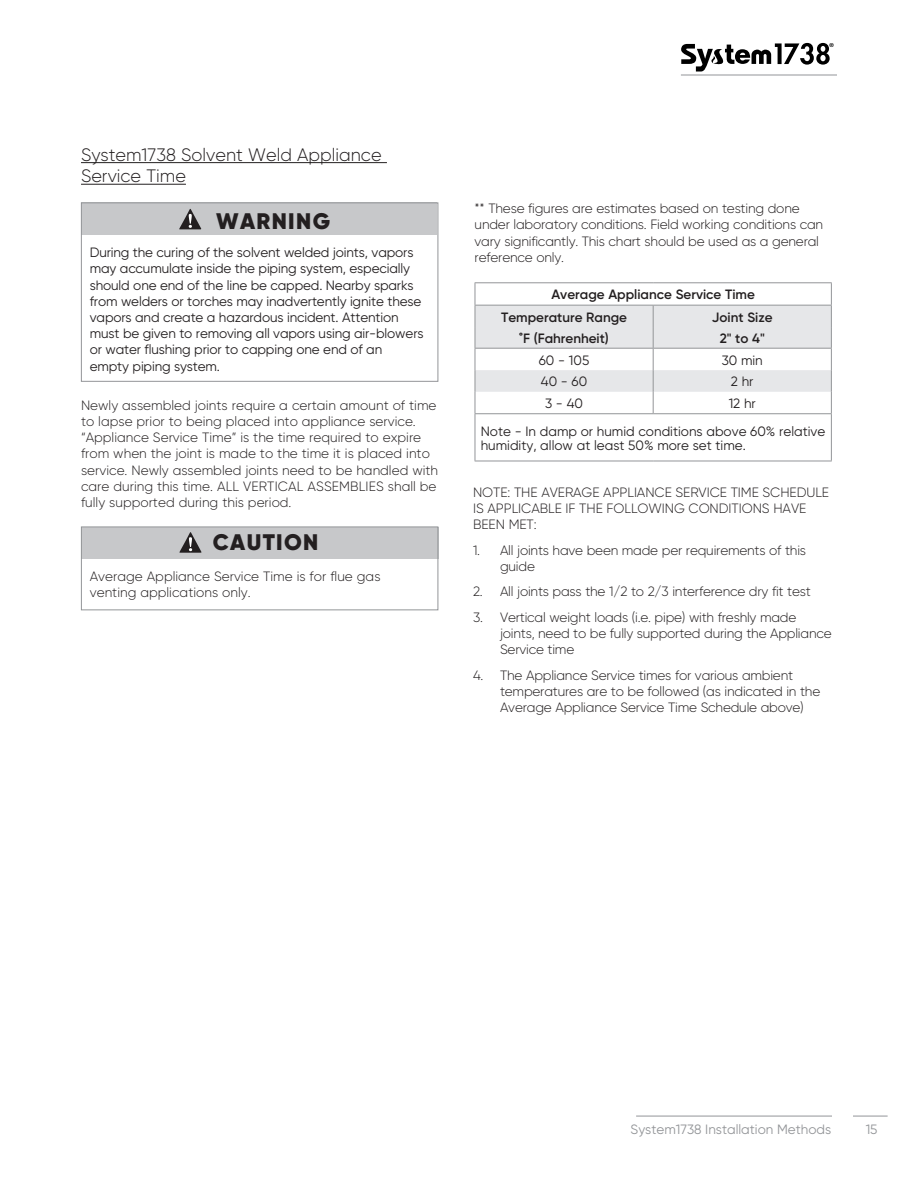
<style>
.page{position:relative;width:918px;height:1188px;background:#fff}
.page>*{position:absolute;margin:0;border:0;box-sizing:border-box;transform-origin:0 0}
.body{font:900 22.5px "Gilroy";letter-spacing:.06em;color:#231f20}
.sub_titles{font:300 18px/21.6px "Gilroy";color:#231f20}
.body-2{font:300 13.5px/16.2px "Gilroy";letter-spacing:-.015em;color:#231f20}
.indents{font:13.5px/16.2px "Gilroy";letter-spacing:-.01em;color:#231f20}
.chart{font:13.5px/13.5px "Gilroy";color:#231f20}
.chart-2{font:600 13.5px "Gilroy";color:#231f20}
.t1{font:13.5px "Gilroy";color:#939598}
.chart_titles{font:600 13.5px "Gilroy";color:#231f20}
.t2{font:700 5.4px "Helvetica Neue LT";color:#000}
</style>
<div class="page">
<svg style="left:681px;top:43px;width:149px;height:29px"></svg>
<hr style="left:681px;top:75px;width:156px;height:1px;background:#939598">
<hr style="left:636px;top:1116px;width:252px;height:1px;background:#939598">
<div style="left:833px;top:1110px;width:20px;height:33px;background:#fff"></div>
<hr style="left:81px;top:162px;width:306px;height:1px;background:#231f20">
<hr style="left:81px;top:184px;width:105px;height:1px;background:#231f20">
<svg style="left:476px;top:414px;width:355px;height:47px"></svg>
<hr style="left:475px;top:282px;width:178px;height:1px;background:#939598">
<hr style="left:653px;top:282px;width:179px;height:1px;background:#939598">
<svg style="left:475px;top:283px;width:357px;height:130px"></svg>
<hr style="left:475px;top:413px;width:178px;height:1px;background:#939598">
<hr style="left:475px;top:414px;width:1px;height:47px;background:#939598">
<hr style="left:653px;top:413px;width:179px;height:1px;background:#939598">
<hr style="left:831px;top:414px;width:1px;height:47px;background:#939598">
<hr style="left:475px;top:461px;width:178px;height:1px;background:#939598">
<hr style="left:653px;top:461px;width:179px;height:1px;background:#939598">
<div style="left:81px;top:527px;width:357px;height:32px;background:#c7c8ca"></div>
<div style="left:81px;top:527px;width:357px;height:83px;border:1px solid #939598"></div>
<svg style="left:179px;top:532px;width:23px;height:21px"></svg>
<div style="left:81px;top:203px;width:356px;height:32px;background:#c7c8ca"></div>
<div style="left:81px;top:202px;width:357px;height:180px;border:1px solid #939598"></div>
<svg style="left:179px;top:209px;width:22px;height:20px"></svg>
<p class="t2" style="left:830px;top:41px;width:6px">®</p>
<p class="sub_titles" style="left:81px;top:144px;width:302px">System1738 Solvent Weld Appliance<br>Service Time</p>
<p class="body" style="left:216px;top:207px;width:116px">WARNING</p>
<p class="indents" style="left:90px;top:244px;width:335px">During the curing of the solvent welded joints, vapors may accumulate inside the piping system, especially should one end of the line be capped. Nearby sparks from welders or torches may inadvertently ignite these vapors and create a hazardous incident. Attention must be given to removing all vapors using air-blowers or water flushing prior to capping one end of an empty piping system.</p>
<p class="body-2" style="left:81px;top:397px;width:359px">Newly assembled joints require a certain amount of time to lapse prior to being placed into appliance service. “Appliance Service Time” is the time required to expire from when the joint is made to the time it is placed into service. Newly assembled joints need to be handled with care during this time. ALL VERTICAL ASSEMBLIES shall be fully supported during this period.</p>
<p class="body" style="left:213px;top:527px;width:107px">CAUTION</p>
<p class="body-2" style="left:90px;top:568px;width:292px">Average Appliance Service Time is for flue gas venting applications only.</p>
<p class="body-2" style="left:475px;top:200px;width:350px">** These figures are estimates based on testing done under laboratory conditions. Field working conditions can vary significantly. This chart should be used as a general reference only.</p>
<p class="chart_titles" style="left:551px;top:286px;width:205px">Average Appliance Service Time</p>
<p class="chart-2" style="left:501px;top:309px;width:128px">Temperature Range</p>
<p class="chart-2" style="left:712px;top:309px;width:62px">Joint Size</p>
<p class="chart-2" style="left:519px;top:330px;width:91px">˚F (Fahrenheit)</p>
<p class="chart-2" style="left:720px;top:330px;width:47px">2" to 4"</p>
<p class="chart" style="left:539px;top:353px;width:52px">60 - 105</p>
<p class="chart" style="left:722px;top:353px;width:43px">30 min</p>
<p class="chart" style="left:541px;top:375px;width:48px">40 - 60</p>
<p class="chart" style="left:731px;top:375px;width:24px">2 hr</p>
<p class="chart" style="left:545px;top:396px;width:39px">3 - 40</p>
<p class="chart" style="left:729px;top:396px;width:29px">12 hr</p>
<p class="chart" style="left:481px;top:424px;width:346px">Note - In damp or humid conditions above 60% relative humidity, allow at least 50% more set time.</p>
<p class="body-2" style="left:473px;top:484px;width:358px">NOTE: THE AVERAGE APPLIANCE SERVICE TIME SCHEDULE<br>IS APPLICABLE IF THE FOLLOWING CONDITIONS HAVE<br>BEEN MET:</p>
<p class="body-2" style="left:500px;top:542px;width:308px;text-indent:-27px">1. All joints have been made per requirements of this guide</p>
<p class="body-2" style="left:473px;top:583px;width:339px">2. All joints pass the 1/2 to 2/3 interference dry fit test</p>
<p class="body-2" style="left:500px;top:609px;width:333px;text-indent:-27px">3. Vertical weight loads (i.e. pipe) with freshly made joints, need to be fully supported during the Appliance<br>Service time</p>
<p class="body-2" style="left:500px;top:667px;width:322px;text-indent:-27px">4. The Appliance Service times for various ambient temperatures are to be followed (as indicated in the<br>Average Appliance Service Time Schedule above)</p>
<p class="t1" style="left:631px;top:1121px;width:202px">System1738 Installation Methods</p>
<p class="t1" style="left:866px;top:1121px;width:13px">15</p>
</div>
